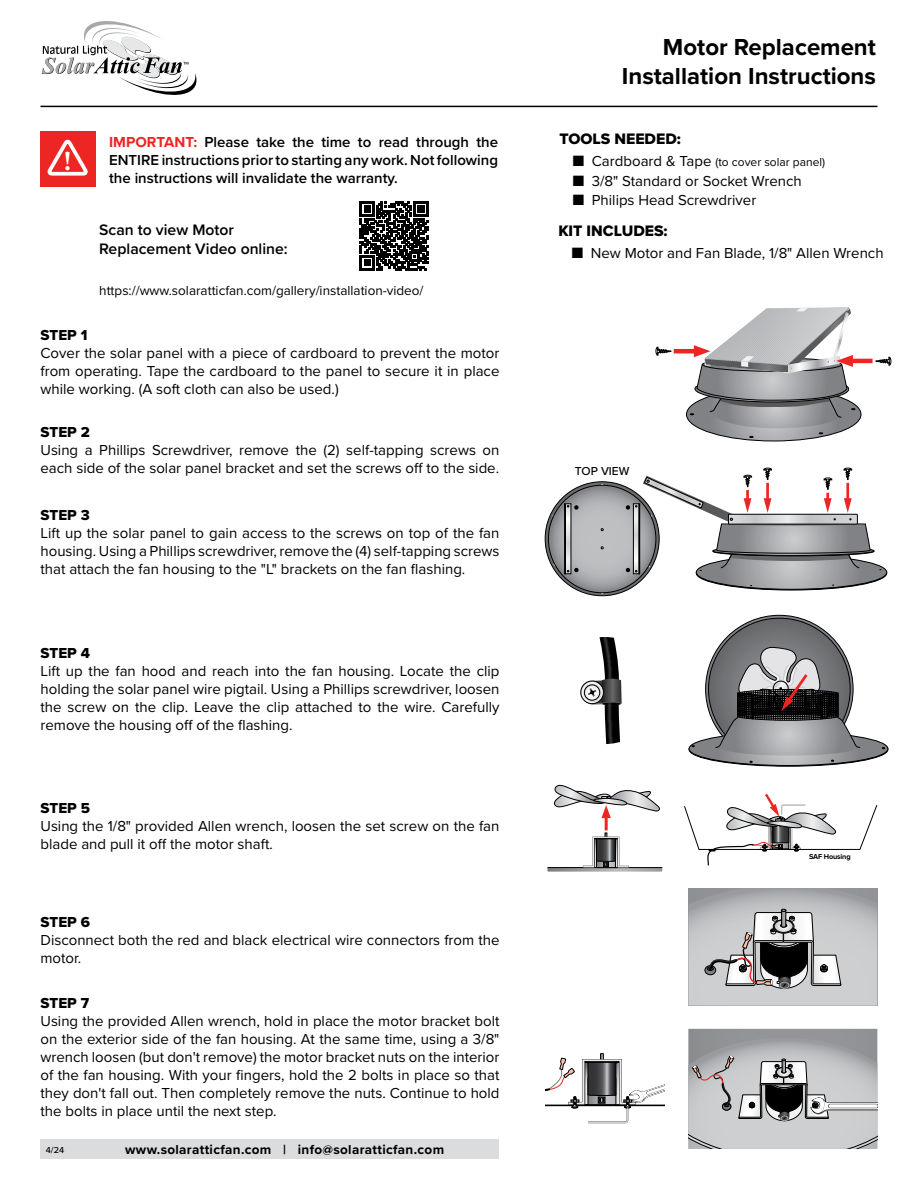
<style>
.page{position:relative;width:918px;height:1188px;background:#fff}
.page>*{position:absolute;margin:0;border:0;box-sizing:border-box;transform-origin:0 0}
.t1{font:700 27.45px "Minion";color:#fff}
.t2{font:700 24px "Proxima Nova";color:#000}
.body_justify{font:600 15.75px/18.9px "Proxima Nova";color:#000}
.t3{font:15.75px "Proxima Nova Extrabld";color:#000}
.body_justify-2{font:15px/18px "Proxima Nova";color:#000;text-align:justify}
.body_justify-3{font:600 15px/18px "Proxima Nova";color:#000;text-align:justify}
.body_justify-4{font:15px "Proxima Nova Extrabld";color:#000}
.body_justify-5{font:13.5px "Proxima Nova";color:#000}
.t4{font:700 13.5px "Proxima Nova";letter-spacing:.025em;color:#000}
.t5{font:12px "Proxima Nova";color:#000}
.body_justify-6{font:500 12px "Proxima Nova";color:#000}
.date{font:500 9px "Proxima Nova";color:#000}
.t6{font:700 7.35px "Proxima Nova";letter-spacing:-.02em;color:#000}
.s1{font-weight:700;color:#ed2623}
.s2{font-size:15px}
</style>
<div class="page">
<div style="left:40px;top:1139px;width:460px;height:20px;background:#dbdcde"></div>
<hr style="left:40px;top:106px;width:838px;height:1px;background:#000">
<svg style="left:42px;top:21px;width:155px;height:74px"></svg>
<svg style="left:876px;top:357px;width:15px;height:9px"></svg>
<svg style="left:656px;top:347px;width:15px;height:9px"></svg>
<hr style="left:674px;top:349px;width:26px;height:4px;background:#ed2623">
<hr style="left:847px;top:359px;width:26px;height:4px;background:#ed2623">
<svg style="left:686px;top:307px;width:175px;height:134px"></svg>
<svg style="left:545px;top:468px;width:342px;height:128px"></svg>
<svg style="left:708px;top:618px;width:142px;height:142px;background:#696a6c"></svg>
<svg style="left:689px;top:647px;width:199px;height:119px"></svg>
<svg style="left:580px;top:638px;width:42px;height:105px"></svg>
<div style="left:546px;top:632px;width:118px;height:117px;border:5px solid #fff;border-radius:50%"></div>
<svg style="left:684px;top:794px;width:194px;height:72px"></svg>
<svg style="left:549px;top:833px;width:112px;height:37px"></svg>
<hr style="left:605px;top:814px;width:3px;height:16px;background:#ed2623">
<svg style="left:554px;top:785px;width:106px;height:33px"></svg>
<svg style="left:688px;top:888px;width:189px;height:118px;background:#afb0b2"></svg>
<svg style="left:688px;top:1029px;width:189px;height:120px;background:#aeafb1"></svg>
<svg style="left:545px;top:1053px;width:120px;height:71px"></svg>
<svg style="left:360px;top:202px;width:68px;height:68px"></svg>
<div style="left:40px;top:131px;width:56px;height:55px;background:#ed2623"></div>
<svg style="left:47px;top:139px;width:41px;height:37px"></svg>
<p class="t1" style="left:64px;top:147px;width:9px">!</p>
<p class="body_justify-3" style="left:109px;top:132px;width:390px"><span class="s1">IMPORTANT:</span> Please take the time to read through the ENTIRE instructions prior to starting any work. Not following the instructions will invalidate the warranty.</p>
<p class="body_justify" style="left:99px;top:220px;width:190px">Scan to view Motor<br>Replacement Video online:</p>
<p class="body_justify-5" style="left:99px;top:281px;width:326px">https://www.solaratticfan.com/gallery/installation-video/</p>
<p class="body_justify-4" style="left:40px;top:323px;width:48px">STEP 1</p>
<p class="body_justify-2" style="left:40px;top:343px;width:461px">Cover the solar panel with a piece of cardboard to prevent the motor from operating. Tape the cardboard to the panel to secure it in place while working. (A soft cloth can also be used.)</p>
<p class="body_justify-4" style="left:40px;top:421px;width:51px">STEP 2</p>
<p class="body_justify-2" style="left:40px;top:441px;width:460px">Using a Phillips Screwdriver, remove the (2) self-tapping screws on each side of the solar panel bracket and set the screws off to the side.</p>
<p class="body_justify-4" style="left:40px;top:503px;width:51px">STEP 3</p>
<p class="body_justify-2" style="left:40px;top:523px;width:461px">Lift up the solar panel to gain access to the screws on top of the fan housing. Using a Phillips screwdriver, remove the (4) self-tapping screws that attach the fan housing to the "L" brackets on the fan flashing.</p>
<p class="body_justify-4" style="left:40px;top:642px;width:51px">STEP 4</p>
<p class="body_justify-2" style="left:40px;top:662px;width:461px">Lift up the fan hood and reach into the fan housing. Locate the clip holding the solar panel wire pigtail. Using a Phillips screwdriver, loosen the screw on the clip. Leave the clip attached to the wire. Carefully remove the housing off of the flashing.</p>
<p class="body_justify-4" style="left:40px;top:797px;width:51px">STEP 5</p>
<p class="body_justify-2" style="left:40px;top:816px;width:460px">Using the 1/8" provided Allen wrench, loosen the set screw on the fan blade and pull it off the motor shaft.</p>
<p class="body_justify-4" style="left:40px;top:911px;width:51px">STEP 6</p>
<p class="body_justify-2" style="left:40px;top:931px;width:461px">Disconnect both the red and black electrical wire connectors from the motor.</p>
<p class="body_justify-4" style="left:40px;top:992px;width:50px">STEP 7</p>
<p class="body_justify-2" style="left:40px;top:1012px;width:461px">Using the provided Allen wrench, hold in place the motor bracket bolt on the exterior side of the fan housing. At the same time, using a 3/8" wrench loosen (but don't remove) the motor bracket nuts on the interior of the fan housing. With your fingers, hold the 2 bolts in place so that they don't fall out. Then completely remove the nuts. Continue to hold the bolts in place until the next step.</p>
<p class="date" style="left:46px;top:1144px;width:20px">4/24</p>
<p class="t4" style="left:125px;top:1139px;width:320px">www.solaratticfan.com | info@solaratticfan.com</p>
<p class="t2" style="left:663px;top:29px;width:215px">Motor Replacement</p>
<p class="t2" style="left:622px;top:58px;width:256px">Installation Instructions</p>
<p class="t3" style="left:559px;top:127px;width:123px">TOOLS NEEDED:</p>
<p class="t5" style="left:573px;top:153px;width:254px">■ <span class="s2">Cardboard &amp; Tape</span> (to cover solar panel)</p>
<p class="body_justify-2" style="left:573px;top:171px;width:230px">■ 3/8" Standard or Socket Wrench</p>
<p class="body_justify-2" style="left:573px;top:190px;width:185px">■ Philips Head Screwdriver</p>
<p class="t3" style="left:558px;top:219px;width:111px">KIT INCLUDES:</p>
<p class="body_justify-2" style="left:572px;top:243px;width:313px">■ New Motor and Fan Blade, 1/8" Allen Wrench</p>
<p class="body_justify-6" style="left:575px;top:462px;width:56px">TOP VIEW</p>
<p class="t6" style="left:809px;top:851px;width:43px">SAF Housing</p>
</div>
